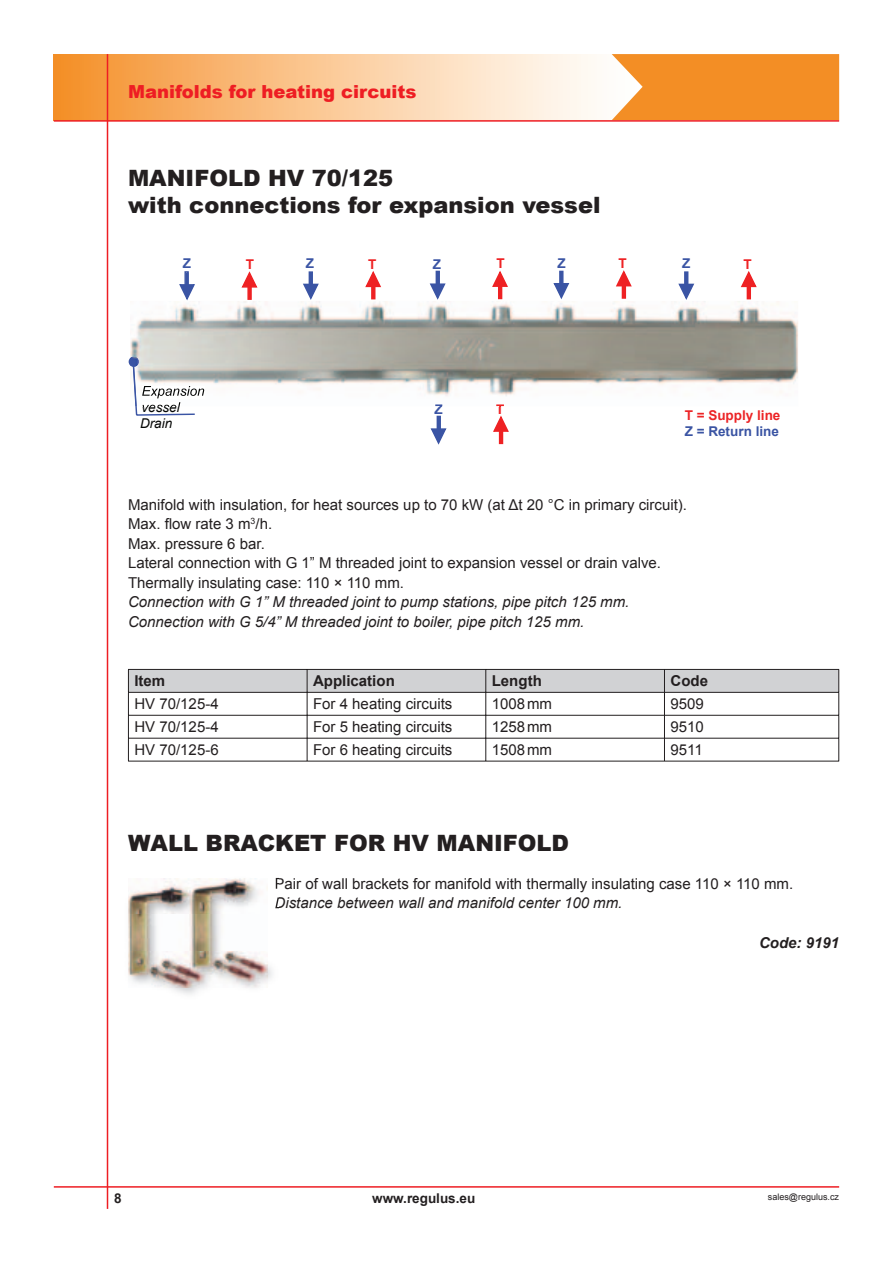
<style>
.page{position:relative;width:893px;height:1263px;background:#fff}
.page>*{position:absolute;margin:0;border:0;box-sizing:border-box;transform-origin:0 0}
.t1{font:900 22.5px/27px "Arial";color:#231f20}
.t2{font:900 18px "Arial";color:#ee1d23}
.t3{font:15px/19.5px "Arial";color:#231f20}
.t4{font:italic 15px/19.5px "Arial";color:#231f20}
.t5{font:700 15px "Arial";color:#231f20}
.t6{font:italic 700 15px "Arial";color:#231f20}
.t7{font:700 13.5px "Arial";color:#231f20}
.t8{font:700 13.5px "Arial";color:#ec2426}
.t9{font:700 13.5px "Arial";color:#3a54a3}
.t10{font:italic 13.5px/16.5px "Arial";color:#050605}
.t11{font:700 13.5px "Arial";color:#3a54a4}
.t12{font:700 13.5px "Arial";color:#ee2123}
.t13{font:9px "Arial";color:#231f20}
</style>
<div class="page">
<hr style="left:54px;top:1186px;width:785px;height:2px;background:#ee1d23">
<div style="left:54px;top:54px;width:591px;height:66px;background:linear-gradient(to right,#f5912c,#fff)"></div>
<svg style="left:611px;top:54px;width:228px;height:66px;background:#f39635"></svg>
<hr style="left:107px;top:54px;width:1px;height:1155px;background:#ee1d23">
<hr style="left:54px;top:120px;width:785px;height:2px;background:#ee1d23">
<svg style="left:128px;top:669px;width:711px;height:92px"></svg>
<hr style="left:128px;top:761px;width:711px;height:1px;background:#231f20">
<img style="left:163px;top:877px;width:116px;height:118px">
<svg style="left:276px;top:878px;width:3px;height:11px"></svg>
<svg style="left:275px;top:897px;width:4px;height:11px"></svg>
<img style="left:128px;top:879px;width:139px;height:109px">
<svg style="left:429px;top:273px;width:17px;height:27px"></svg>
<svg style="left:492px;top:270px;width:16px;height:18px"></svg>
<div style="left:498px;top:284px;width:4px;height:15px;border:1px solid #ee2123"></div>
<svg style="left:553px;top:271px;width:17px;height:28px"></svg>
<div style="left:559px;top:271px;width:4px;height:15px;border:1px solid #3a54a4"></div>
<svg style="left:616px;top:270px;width:16px;height:28px"></svg>
<div style="left:621px;top:284px;width:5px;height:15px;border:1px solid #ee2123"></div>
<svg style="left:430px;top:418px;width:17px;height:27px"></svg>
<svg style="left:493px;top:415px;width:16px;height:28px"></svg>
<div style="left:499px;top:429px;width:4px;height:15px;border:1px solid #ee2123"></div>
<svg style="left:179px;top:273px;width:16px;height:28px"></svg>
<svg style="left:241px;top:271px;width:17px;height:27px"></svg>
<div style="left:247px;top:285px;width:5px;height:15px;border:1px solid #ee2123"></div>
<svg style="left:303px;top:273px;width:16px;height:27px"></svg>
<div style="left:308px;top:271px;width:5px;height:15px;border:1px solid #3a54a4"></div>
<svg style="left:365px;top:271px;width:16px;height:17px"></svg>
<div style="left:371px;top:285px;width:4px;height:14px;border:1px solid #ee2123"></div>
<svg style="left:678px;top:272px;width:17px;height:28px"></svg>
<div style="left:684px;top:271px;width:4px;height:15px;border:1px solid #3a54a4"></div>
<svg style="left:741px;top:271px;width:16px;height:17px"></svg>
<hr style="left:747px;top:285px;width:3px;height:14px;background:#ee2123">
<div style="left:746px;top:285px;width:5px;height:14px;border:1px solid #ee2123"></div>
<div style="left:436px;top:416px;width:5px;height:15px;border:1px solid #3a54a4"></div>
<div style="left:435px;top:271px;width:5px;height:15px;border:1px solid #3a54a4"></div>
<div style="left:184px;top:271px;width:5px;height:15px;border:1px solid #3a54a4"></div>
<img style="left:130px;top:301px;width:668px;height:105px">
<img style="left:197px;top:386px;width:7px;height:12px">
<img style="left:195px;top:386px;width:2px;height:12px">
<svg style="left:129px;top:357px;width:66px;height:59px"></svg>
<img style="left:132px;top:361px;width:5px;height:45px">
<p class="t2" style="left:128px;top:78px;width:290px">Manifolds for heating circuits</p>
<h1 class="t1" style="left:128px;top:164px;width:474px">MANIFOLD HV 70/125<br>with connections for expansion vessel</h1>
<p class="t11" style="left:183px;top:256px;width:10px">Z</p>
<p class="t12" style="left:246px;top:257px;width:10px">T</p>
<p class="t11" style="left:306px;top:256px;width:10px">Z</p>
<p class="t12" style="left:368px;top:257px;width:10px">T</p>
<p class="t11" style="left:557px;top:256px;width:10px">Z</p>
<p class="t11" style="left:682px;top:256px;width:10px">Z</p>
<p class="t12" style="left:743px;top:257px;width:10px">T</p>
<p class="t11" style="left:433px;top:257px;width:10px">Z</p>
<p class="t12" style="left:496px;top:256px;width:10px">T</p>
<p class="t12" style="left:618px;top:256px;width:10px">T</p>
<p class="t10" style="left:140px;top:399px;width:41px">vessel<br>Drain</p>
<p class="t11" style="left:434px;top:402px;width:10px">Z</p>
<p class="t12" style="left:496px;top:402px;width:10px">T</p>
<p class="t8" style="left:684px;top:407px;width:97px">T = Supply line</p>
<p class="t9" style="left:684px;top:424px;width:96px">Z = Return line</p>
<p class="t3" style="left:128px;top:495px;width:560px">Manifold with insulation, for heat sources up to 70 kW (at Δt 20 °C in primary circuit).<br>Max. flow rate 3 m<sup>3</sup>/h.<br>Max. pressure 6 bar.<br>Lateral connection with G 1” M threaded joint to expansion vessel or drain valve.<br>Thermally insulating case: 110 × 110 mm.</p>
<p class="t4" style="left:128px;top:592px;width:503px">Connection with G 1” M threaded joint to pump stations, pipe pitch 125 mm.<br>Connection with G 5/4” M threaded joint to boiler, pipe pitch 125 mm.</p>
<p class="t5" style="left:134px;top:673px;width:32px">Item</p>
<p class="t5" style="left:313px;top:673px;width:83px">Application</p>
<p class="t5" style="left:492px;top:673px;width:51px">Length</p>
<p class="t5" style="left:670px;top:673px;width:39px">Code</p>
<p class="t3" style="left:134px;top:694px;width:86px">HV 70/125-4</p>
<p class="t3" style="left:313px;top:694px;width:141px">For 4 heating circuits</p>
<p class="t3" style="left:492px;top:694px;width:62px">1008 mm</p>
<p class="t3" style="left:670px;top:694px;width:35px">9509</p>
<p class="t3" style="left:134px;top:717px;width:86px">HV 70/125-4</p>
<p class="t3" style="left:313px;top:717px;width:141px">For 5 heating circuits</p>
<p class="t3" style="left:492px;top:717px;width:62px">1258 mm</p>
<p class="t3" style="left:670px;top:717px;width:35px">9510</p>
<p class="t3" style="left:134px;top:740px;width:86px">HV 70/125-6</p>
<p class="t3" style="left:313px;top:740px;width:141px">For 6 heating circuits</p>
<p class="t3" style="left:492px;top:740px;width:62px">1508 mm</p>
<p class="t3" style="left:670px;top:740px;width:34px">9511</p>
<h1 class="t1" style="left:128px;top:829px;width:442px">WALL BRACKET FOR HV MANIFOLD</h1>
<p class="t3" style="left:274px;top:874px;width:520px">Pair of wall brackets for manifold with thermally insulating case 110 × 110 mm.</p>
<p class="t4" style="left:274px;top:893px;width:349px">Distance between wall and manifold center 100 mm.</p>
<p class="t6" style="left:759px;top:934px;width:82px">Code: 9191</p>
<p class="t7" style="left:114px;top:1191px;width:9px">8</p>
<p class="t7" style="left:372px;top:1191px;width:105px">www.regulus.eu</p>
<p class="t13" style="left:768px;top:1191px;width:73px">sales@regulus.cz</p>
</div>
